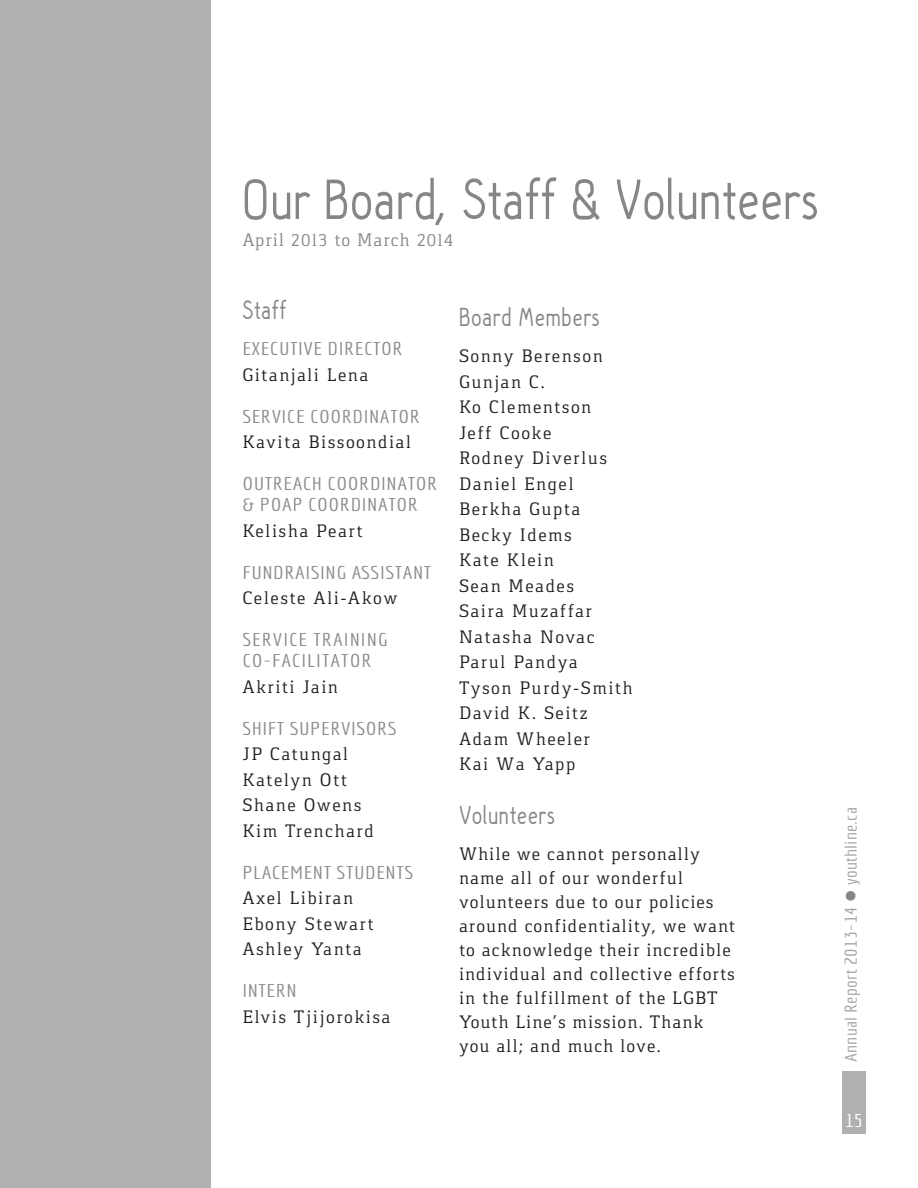
<style>
.page{position:relative;width:918px;height:1188px;background:#b1b0b0}
.page>*{position:absolute;margin:0;border:0;box-sizing:border-box;transform-origin:0 0}
.t1{font:60px "Hallo Sans";letter-spacing:.005em;color:#858687;scale:.9 1}
.t2{font:27px "Hallo Sans";letter-spacing:.025em;color:#858687;scale:.9 1}
.t3{font:18.75px/25.5px "Gaspar";letter-spacing:.075em;color:#231f20}
.t4{font:18.75px/24px "Gaspar";letter-spacing:.05em;color:#231f20}
.t5{font:18.75px "Gaspar";letter-spacing:.05em;color:#858687}
.t6{font:18px/21px "Economica";letter-spacing:.025em;color:#8a8c8e;scale:1.25 1}
.t7{font:18px/21px "Economica";letter-spacing:.045em;color:#8a8c8e;scale:1.25 1}
.t8{font:18px "Economica";color:#fff;scale:1.25 1}
.t9{font:16.5px "Economica";letter-spacing:.01em;color:#a3a3a5;scale:1.25 1}
.s1{color:#858687}
</style>
<div class="page">
<div style="left:212px;top:0;width:706px;height:1188px;background:#fff"></div>
<div style="left:842px;top:1071px;width:24px;height:63px;background:#b1b0b0"></div>
<h1 class="t1" style="left:242px;top:168px;width:642px">Our Board, Staff &amp; Volunteers</h1>
<p class="t5" style="left:242px;top:229px;width:212px">April 2013 to March 2014</p>
<h2 class="t2" style="left:242px;top:296px;width:51px">Staff</h2>
<p class="t6" style="left:242px;top:338px;width:130px">EXECUTIVE DIRECTOR</p>
<p class="t3" style="left:242px;top:362px;width:128px">Gitanjali Lena</p>
<p class="t6" style="left:242px;top:406px;width:144px">SERVICE COORDINATOR</p>
<p class="t3" style="left:242px;top:429px;width:170px">Kavita Bissoondial</p>
<p class="t6" style="left:242px;top:473px;width:157px">OUTREACH COORDINATOR &amp; POAP COORDINATOR</p>
<p class="t3" style="left:242px;top:518px;width:122px">Kelisha Peart</p>
<p class="t6" style="left:242px;top:562px;width:153px">FUNDRAISING ASSISTANT</p>
<p class="t3" style="left:242px;top:585px;width:157px">Celeste Ali-Akow</p>
<p class="t7" style="left:242px;top:629px;width:118px">SERVICE TRAINING<br>CO-FACILITATOR</p>
<p class="t3" style="left:242px;top:674px;width:97px">Akriti Jain</p>
<p class="t6" style="left:242px;top:718px;width:125px">SHIFT SUPERVISORS</p>
<p class="t3" style="left:242px;top:741px;width:133px">JP Catungal<br>Katelyn Ott<br>Shane Owens<br>Kim Trenchard</p>
<p class="t6" style="left:242px;top:862px;width:138px">PLACEMENT STUDENTS</p>
<p class="t3" style="left:242px;top:885px;width:133px">Axel Libiran<br>Ebony Stewart<br>Ashley Yanta</p>
<p class="t6" style="left:242px;top:980px;width:45px">INTERN</p>
<p class="t3" style="left:242px;top:1004px;width:150px">Elvis Tjijorokisa</p>
<h2 class="t2" style="left:459px;top:303px;width:158px">Board Members</h2>
<p class="t3" style="left:459px;top:343px;width:175px">Sonny Berenson<br>Gunjan C.<br>Ko Clementson<br>Jeff Cooke<br>Rodney Diverlus<br>Daniel Engel<br>Berkha Gupta<br>Becky Idems<br>Kate Klein<br>Sean Meades<br>Saira Muzaffar<br>Natasha Novac<br>Parul Pandya<br>Tyson Purdy-Smith<br>David K. Seitz<br>Adam Wheeler<br>Kai Wa Yapp</p>
<h2 class="t2" style="left:459px;top:801px;width:108px">Volunteers</h2>
<p class="t4" style="left:459px;top:842px;width:278px">While we cannot personally name all of our wonderful volunteers due to our policies around confidentiality, we want to acknowledge their incredible individual and collective efforts in the fulfillment of the LGBT<br>Youth Line’s mission. Thank you all; and much love.</p>
<p class="t9" style="left:842px;top:1062px;width:205px;rotate:-90deg">Annual Report 2013-14 <span class="s1">●</span> youthline.ca</p>
<p class="t8" style="left:845px;top:1111px;width:16px">15</p>
</div>
